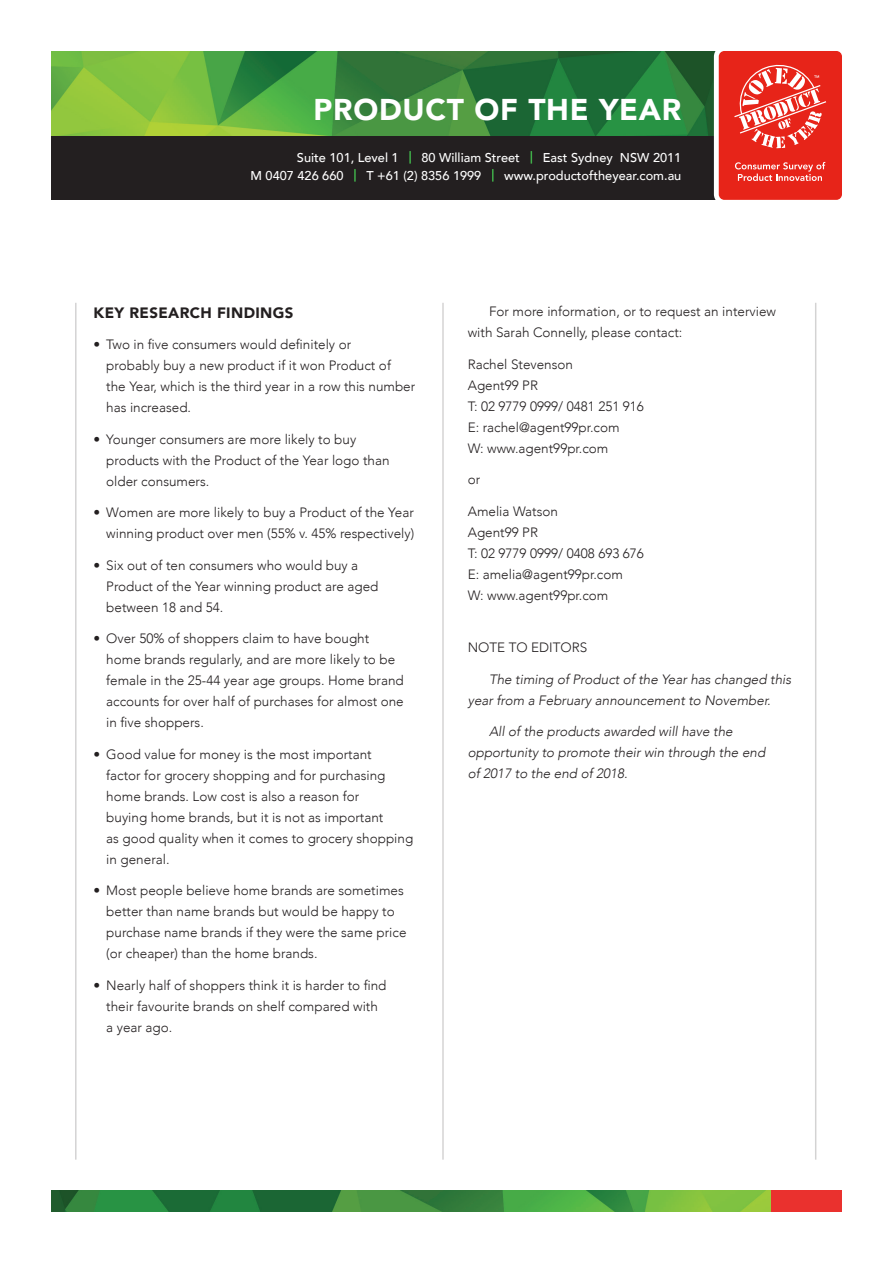
<style>
.page{position:relative;width:893px;height:1263px;background:#fff}
.page>*{position:absolute;margin:0;border:0;box-sizing:border-box;transform-origin:0 0}
.t1{font:900 30px "Avenir";letter-spacing:.025em;color:#fff}
.bodycopy{font:900 15px "Avenir";letter-spacing:.025em;color:#231f20}
.bodycopy-2{font:300 13.5px/21px "Avenir";color:#231f20}
.bodycopy-3{font:italic 300 13.5px/21px "Avenir";color:#231f20}
.t2{font:500 12.75px "Avenir";color:#fff}
</style>
<div class="page">
<img style="left:51px;top:1191px;width:721px;height:21px">
<div style="left:772px;top:1191px;width:70px;height:21px;background:#ea312e"></div>
<hr style="left:75px;top:303px;width:2px;height:857px;background:#231f20">
<hr style="left:815px;top:303px;width:1px;height:857px;background:#231f20">
<hr style="left:442px;top:303px;width:2px;height:857px;background:#231f20">
<img style="left:51px;top:51px;width:664px;height:85px">
<div style="left:51px;top:136px;width:728px;height:64px;background:#231f20"></div>
<svg style="left:409px;top:151px;width:2px;height:13px"></svg>
<svg style="left:531px;top:151px;width:1px;height:13px"></svg>
<svg style="left:354px;top:169px;width:2px;height:13px"></svg>
<svg style="left:492px;top:169px;width:2px;height:13px"></svg>
<div style="left:714px;top:46px;width:132px;height:158px;background:#fff;border-radius:10px"></div>
<div style="left:719px;top:51px;width:123px;height:149px;background:#e72419;border-radius:6px"></div>
<svg style="left:735px;top:162px;width:90px;height:19px"></svg>
<svg style="left:734px;top:64px;width:92px;height:84px"></svg>
<p class="t1" style="left:313px;top:83px;width:369px">PRODUCT OF THE YEAR</p>
<p class="t2" style="left:297px;top:147px;width:103px">Suite 101, Level 1</p>
<p class="t2" style="left:421px;top:147px;width:100px">80 William Street</p>
<p class="t2" style="left:543px;top:147px;width:140px">East Sydney NSW 2011</p>
<p class="t2" style="left:250px;top:165px;width:95px">M 0407 426 660</p>
<p class="t2" style="left:366px;top:165px;width:117px">T +61 (2) 8356 1999</p>
<p class="t2" style="left:504px;top:165px;width:179px">www.productoftheyear.com.au</p>
<p class="bodycopy" style="left:94px;top:300px;width:201px">KEY RESEARCH FINDINGS</p>
<p class="bodycopy-2" style="left:106px;top:334px;width:310px;text-indent:-13px">• Two in five consumers would definitely or<br>probably buy a new product if it won Product of<br>the Year, which is the third year in a row this number has increased.</p>
<p class="bodycopy-2" style="left:106px;top:429px;width:285px;text-indent:-13px">• Younger consumers are more likely to buy products with the Product of the Year logo than older consumers.</p>
<p class="bodycopy-2" style="left:94px;top:502px;width:322px;text-align:right">• Women are more likely to buy a Product of the Year winning product over men (55% v. 45% respectively)</p>
<p class="bodycopy-2" style="left:106px;top:555px;width:274px;text-indent:-13px">• Six out of ten consumers who would buy a<br>Product of the Year winning product are aged between 18 and 54.</p>
<p class="bodycopy-2" style="left:106px;top:628px;width:299px;text-indent:-13px">• Over 50% of shoppers claim to have bought home brands regularly, and are more likely to be female in the 25-44 year age groups. Home brand accounts for over half of purchases for almost one in five shoppers.</p>
<p class="bodycopy-2" style="left:106px;top:744px;width:308px;text-indent:-13px">• Good value for money is the most important<br>factor for grocery shopping and for purchasing home brands. Low cost is also a reason for<br>buying home brands, but it is not as important<br>as good quality when it comes to grocery shopping in general.</p>
<p class="bodycopy-2" style="left:106px;top:880px;width:302px;text-indent:-13px">• Most people believe home brands are sometimes better than name brands but would be happy to purchase name brands if they were the same price (or cheaper) than the home brands.</p>
<p class="bodycopy-2" style="left:106px;top:975px;width:282px;text-indent:-13px">• Nearly half of shoppers think it is harder to find their favourite brands on shelf compared with a year ago.</p>
<p class="bodycopy-2" style="left:468px;top:301px;width:310px;text-indent:21px">For more information, or to request an interview with Sarah Connelly, please contact:</p>
<p class="bodycopy-2" style="left:468px;top:354px;width:107px">Rachel Stevenson</p>
<p class="bodycopy-2" style="left:468px;top:375px;width:72px">Agent99 PR</p>
<p class="bodycopy-2" style="left:468px;top:396px;width:178px">T: 02 9779 0999/ 0481 251 916</p>
<p class="bodycopy-2" style="left:468px;top:417px;width:153px">E: rachel@agent99pr.com<br>W: www.agent99pr.com</p>
<p class="bodycopy-2" style="left:468px;top:469px;width:14px">or</p>
<p class="bodycopy-2" style="left:468px;top:501px;width:92px">Amelia Watson</p>
<p class="bodycopy-2" style="left:468px;top:522px;width:72px">Agent99 PR</p>
<p class="bodycopy-2" style="left:468px;top:543px;width:178px">T: 02 9779 0999/ 0408 693 676</p>
<p class="bodycopy-2" style="left:468px;top:564px;width:157px">E: amelia@agent99pr.com<br>W: www.agent99pr.com</p>
<p class="bodycopy-2" style="left:468px;top:637px;width:121px">NOTE TO EDITORS</p>
<p class="bodycopy-3" style="left:468px;top:669px;width:325px;text-indent:21px">The timing of Product of the Year has changed this year from a February announcement to November.</p>
<p class="bodycopy-3" style="left:468px;top:721px;width:299px;text-indent:21px">All of the products awarded will have the opportunity to promote their win through the end of 2017 to the end of 2018.</p>
</div>
